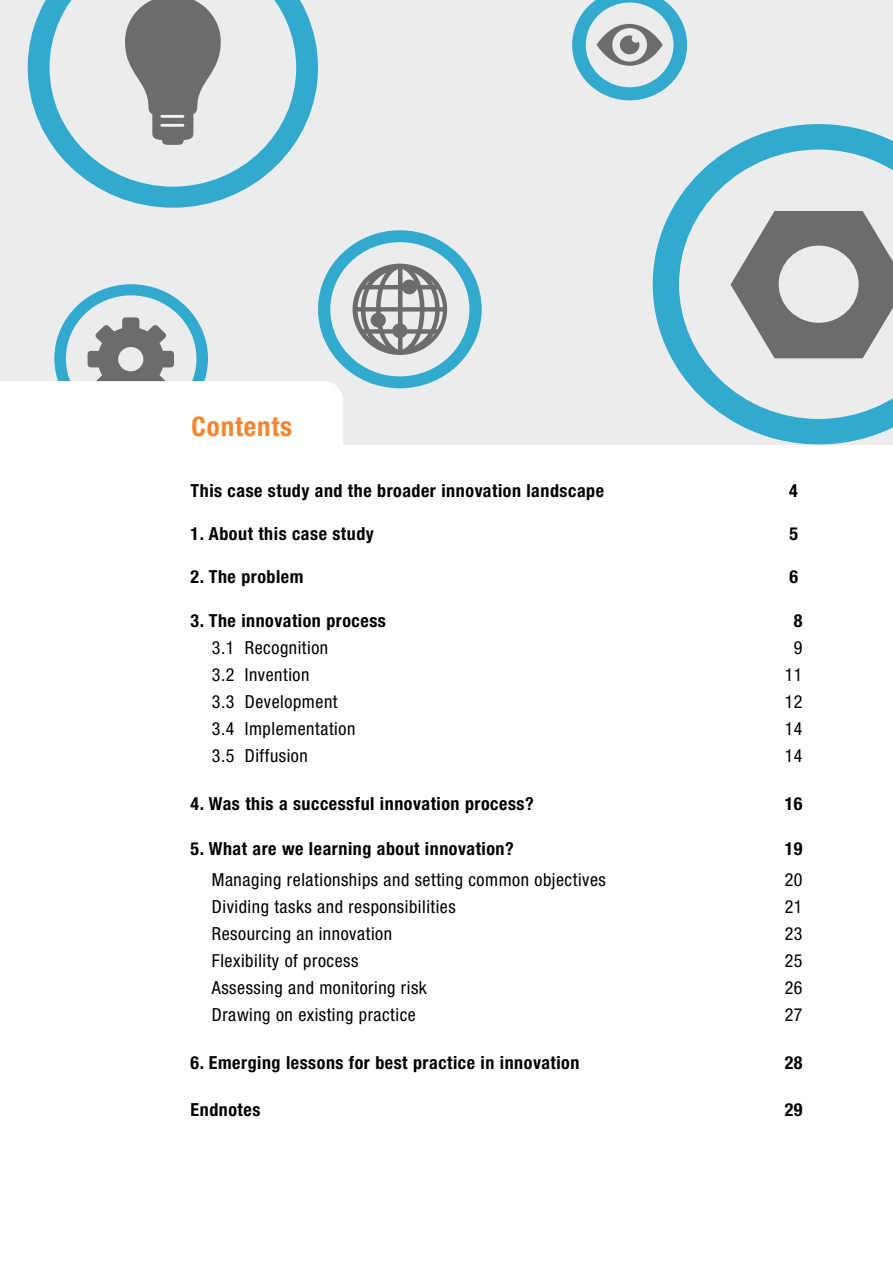
<style>
.page{position:relative;width:893px;height:1263px;background:#fff}
.page>*{position:absolute;margin:0;border:0;box-sizing:border-box;transform-origin:0 0}
.t1{font:700 condensed 27px "Helvetica Neue LT Std";letter-spacing:.03em;color:#f6852d}
.t2{font:condensed 18px "Helvetica Neue LT Std";letter-spacing:.03em;color:#000}
.t3{font:700 condensed 18px "Helvetica Neue LT Std";letter-spacing:.03em;color:#000}
</style>
<div class="page">
<div style="left:0;top:0;width:893px;height:444px;background:#eaecee"></div>
<svg style="left:28px;top:0;width:290px;height:208px"></svg>
<svg style="left:125px;top:0;width:96px;height:146px"></svg>
<hr style="left:162px;top:115px;width:21px;height:3px;background:#f5f5f5">
<hr style="left:162px;top:124px;width:21px;height:3px;background:#f5f5f5">
<svg style="left:652px;top:124px;width:241px;height:321px"></svg>
<svg style="left:730px;top:211px;width:163px;height:147px"></svg>
<svg style="left:572px;top:0;width:115px;height:100px"></svg>
<svg style="left:0;top:230px;width:482px;height:215px"></svg>
<h1 class="t1" style="left:192px;top:410px;width:102px">Contents</h1>
<p class="t3" style="left:191px;top:480px;width:415px">This case study and the broader innovation landscape</p>
<p class="t3" style="left:789px;top:480px;width:10px">4</p>
<p class="t3" style="left:191px;top:523px;width:185px">1. About this case study</p>
<p class="t3" style="left:789px;top:523px;width:10px">5</p>
<p class="t3" style="left:191px;top:566px;width:114px">2. The problem</p>
<p class="t3" style="left:789px;top:566px;width:10px">6</p>
<p class="t3" style="left:191px;top:609px;width:197px">3. The innovation process</p>
<p class="t3" style="left:794px;top:609px;width:10px">8</p>
<p class="t2" style="left:212px;top:637px;width:118px">3.1 Recognition</p>
<p class="t2" style="left:794px;top:637px;width:10px">9</p>
<p class="t2" style="left:212px;top:664px;width:99px">3.2 Invention</p>
<p class="t2" style="left:785px;top:664px;width:19px">11</p>
<p class="t2" style="left:212px;top:691px;width:127px">3.3 Development</p>
<p class="t2" style="left:785px;top:691px;width:19px">12</p>
<p class="t2" style="left:212px;top:718px;width:145px">3.4 Implementation</p>
<p class="t2" style="left:785px;top:718px;width:19px">14</p>
<p class="t2" style="left:212px;top:745px;width:97px">3.5 Diffusion</p>
<p class="t2" style="left:785px;top:745px;width:19px">14</p>
<p class="t3" style="left:191px;top:793px;width:345px">4. Was this a successful innovation process?</p>
<p class="t3" style="left:785px;top:793px;width:19px">16</p>
<p class="t3" style="left:191px;top:838px;width:325px">5. What are we learning about innovation?</p>
<p class="t3" style="left:785px;top:838px;width:19px">19</p>
<p class="t2" style="left:212px;top:870px;width:396px">Managing relationships and setting common objectives</p>
<p class="t2" style="left:785px;top:870px;width:19px">20</p>
<p class="t2" style="left:212px;top:897px;width:245px">Dividing tasks and responsibilities</p>
<p class="t2" style="left:785px;top:897px;width:19px">21</p>
<p class="t2" style="left:212px;top:924px;width:182px">Resourcing an innovation</p>
<p class="t2" style="left:785px;top:924px;width:19px">23</p>
<p class="t2" style="left:212px;top:951px;width:148px">Flexibility of process</p>
<p class="t2" style="left:785px;top:951px;width:19px">25</p>
<p class="t2" style="left:212px;top:978px;width:217px">Assessing and monitoring risk</p>
<p class="t2" style="left:785px;top:978px;width:19px">26</p>
<p class="t2" style="left:212px;top:1005px;width:205px">Drawing on existing practice</p>
<p class="t2" style="left:785px;top:1005px;width:19px">27</p>
<p class="t3" style="left:191px;top:1051px;width:390px">6. Emerging lessons for best practice in innovation</p>
<p class="t3" style="left:785px;top:1051px;width:19px">28</p>
<p class="t3" style="left:191px;top:1099px;width:71px">Endnotes</p>
<p class="t3" style="left:785px;top:1099px;width:19px">29</p>
</div>
